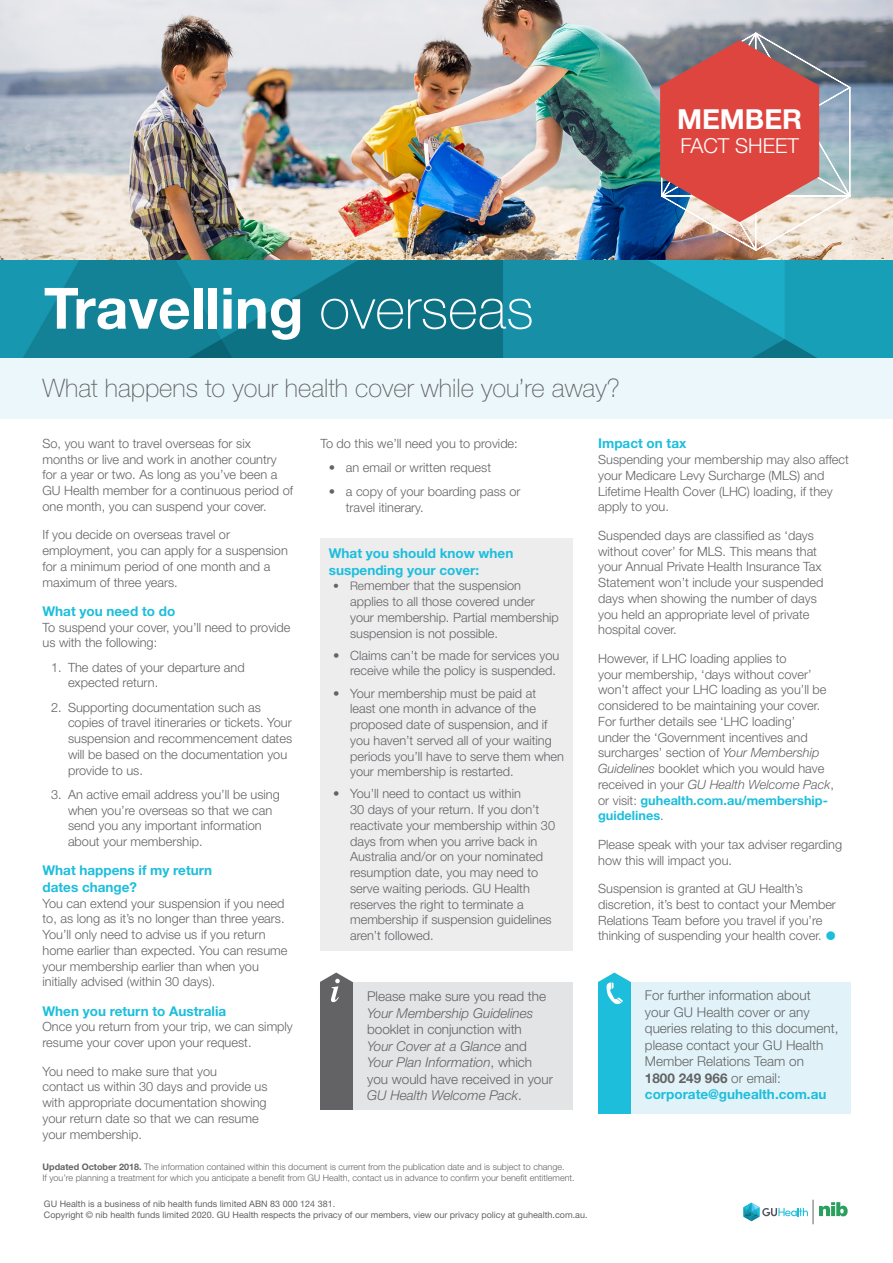
<style>
.page{position:relative;width:893px;height:1263px;background:#fff}
.page>*{position:absolute;margin:0;border:0;box-sizing:border-box;transform-origin:0 0}
.Heading_75_Bold_33_3{font:700 57px "Helvetica Neue LT Std";color:#fff}
.t1{font:700 27.6px "Helvetica Neue LT Std";color:#fff}
.Strapline{font:100 25.5px "Helvetica Neue LT Std";color:#636366}
.t2{font:300 20.7px "Helvetica Neue LT Std";color:#fff}
.box_body_copy{font:300 13.5px/16.5px "Helvetica Neue LT Std";color:#636366}
.subheading_1{font:700 13.5px/16.5px "Helvetica Neue LT Std";color:#1cbedc}
.body{font:300 12.75px/15.8px "Helvetica Neue LT Std";color:#636366}
.t3{font:300 9px/10.5px "Helvetica Neue LT Std";color:#636366}
.t4{font:9px/10.8px "Helvetica Neue LT Std";color:#636366}
.s1{font-weight:100}
.s2{font-size:11.85px}
.s3{font-style:italic}
.s4{font-weight:700}
.s5{font-weight:700;color:#1cbedc}
</style>
<div class="page">
<div style="left:598px;top:982px;width:252px;height:132px;background:#e1f3f8"></div>
<div style="left:598px;top:982px;width:33px;height:132px;background:#1cbedc"></div>
<svg style="left:598px;top:972px;width:33px;height:33px"></svg>
<div style="left:320px;top:982px;width:253px;height:128px;background:#e3e4e6"></div>
<div style="left:320px;top:982px;width:32px;height:127px;background:#636366"></div>
<svg style="left:320px;top:972px;width:32px;height:31px"></svg>
<svg style="left:743px;top:1200px;width:105px;height:24px"></svg>
<img style="left:0;top:0;width:893px;height:261px">
<div style="left:0;top:357px;width:893px;height:62px;background:#ebf7fa"></div>
<img style="left:0;top:261px;width:893px;height:96px">
<div style="left:320px;top:538px;width:253px;height:412px;background:#ededee"></div>
<svg style="left:660px;top:31px;width:192px;height:221px;background:#c27473"></svg>
<p class="Heading_75_Bold_33_3" style="left:44px;top:273px;width:491px">Travelling <span class="s1">overseas</span></p>
<p class="Strapline" style="left:43px;top:373px;width:579px">What happens to your health cover while you’re away?</p>
<p class="t1" style="left:677px;top:102px;width:127px">MEMBER</p>
<p class="t2" style="left:680px;top:133px;width:120px">FACT SHEET</p>
<p class="body" style="left:43px;top:435px;width:252px">So, you want to travel overseas for six months or live and work in another country for a year or two. As long as you’ve been a GU Health member for a continuous period of one month, you can suspend your cover.</p>
<p class="body" style="left:43px;top:527px;width:247px">If you decide on overseas travel or employment, you can apply for a suspension for a minimum period of one month and a maximum of three years.</p>
<p class="subheading_1" style="left:43px;top:602px;width:134px">What you need to do</p>
<p class="body" style="left:43px;top:619px;width:250px">To suspend your cover, you’ll need to provide us with the following:</p>
<p class="body" style="left:68px;top:659px;width:178px;text-indent:-17px">1. The dates of your departure and expected return.</p>
<p class="body" style="left:68px;top:699px;width:226px;text-indent:-17px">2. Supporting documentation such as copies of travel itineraries or tickets. Your suspension and recommencement dates will be based on the documentation you provide to us.</p>
<p class="body" style="left:68px;top:786px;width:213px;text-indent:-17px">3. An active email address you’ll be using when you’re overseas so that we can send you any important information about your membership.</p>
<p class="subheading_1" style="left:43px;top:862px;width:171px">What happens if my return dates change?</p>
<p class="body" style="left:43px;top:895px;width:246px">You can extend your suspension if you need to, as long as it’s no longer than three years.<br>You’ll only need to advise us if you return home earlier than expected. You can resume your membership earlier than when you initially advised (within 30 days).</p>
<p class="subheading_1" style="left:43px;top:1002px;width:185px">When you return to Australia</p>
<p class="body" style="left:43px;top:1019px;width:252px">Once you return from your trip, we can simply resume your cover upon your request.</p>
<p class="body" style="left:43px;top:1063px;width:227px">You need to make sure that you<br>contact us within 30 days and provide us with appropriate documentation showing your return date so that we can resume your membership.</p>
<p class="body" style="left:320px;top:435px;width:199px">To do this we’ll need you to provide:</p>
<p class="body" style="left:329px;top:459px;width:164px">• an email or written request</p>
<p class="body" style="left:346px;top:484px;width:176px;text-indent:-17px">• a copy of your boarding pass or travel itinerary.</p>
<p class="subheading_1" style="left:329px;top:545px;width:186px">What you should know when suspending your cover:</p>
<p class="body" style="left:350px;top:578px;width:210px;text-indent:-17px"><span class="s2">• Re</span>member that the suspension applies to all those covered under your membership. Partial membership suspension is not possible.</p>
<p class="body" style="left:333px;top:647px;width:228px;text-align:right">• Claims can’t be made for services you receive while the policy is suspended.</p>
<p class="body" style="left:350px;top:685px;width:215px;text-indent:-17px">• Your membership must be paid at least one month in advance of the proposed date of suspension, and if you haven’t served all of your waiting periods you’ll have to serve them when your membership is restarted.</p>
<p class="body" style="left:350px;top:786px;width:206px;text-indent:-17px">• You’ll need to contact us within<br>30 days of your return. If you don’t reactivate your membership within 30 days from when you arrive back in<br>Australia and/or on your nominated resumption date, you may need to serve waiting periods. GU Health reserves the right to terminate a membership if suspension guidelines aren’t followed.</p>
<p class="box_body_copy" style="left:367px;top:988px;width:187px">Please make sure you read the<br><span class="s3">Your Membership Guidelines </span>booklet in conjunction with<br><span class="s3">Your Cover at a Glance</span> and<br><span class="s3">Your Plan Information</span>, which you would have received in your<br><span class="s3">GU Health Welcome Pack</span>.</p>
<p class="t3" style="left:43px;top:1162px;width:534px"><span class="s4">Updated October 2018.</span> The information contained within this document is current from the publication date and is subject to change.<br>If you’re planning a treatment for which you anticipate a benefit from GU Health, contact us in advance to confirm your benefit entitlement.</p>
<p class="t4" style="left:44px;top:1198px;width:545px">GU Health is a business of nib health funds limited ABN 83 000 124 381.<br>Copyright © nib health funds limited 2020. GU Health respects the privacy of our members, view our privacy policy at guhealth.com.au.</p>
<p class="subheading_1" style="left:598px;top:435px;width:90px">Impact on tax</p>
<p class="body" style="left:598px;top:451px;width:252px">Suspending your membership may also affect your Medicare Levy Surcharge (MLS) and Lifetime Health Cover (LHC) loading, if they apply to you.</p>
<p class="body" style="left:598px;top:527px;width:227px">Suspended days are classified as ‘days without cover’ for MLS. This means that your Annual Private Health Insurance Tax Statement won’t include your suspended days when showing the number of days you held an appropriate level of private hospital cover.</p>
<p class="body" style="left:598px;top:650px;width:237px">However, if LHC loading applies to<br>your membership, ‘days without cover’ won’t affect your LHC loading as you’ll be considered to be maintaining your cover.<br>For further details see ‘LHC loading’<br>under the ‘Government incentives and surcharges’ section of <span class="s3">Your Membership Guidelines</span> booklet which you would have received in your <span class="s3">GU Health Welcome Pack</span>, or visit: <span class="s5">guhealth.com.au/membership&shy;guidelines</span>.</p>
<p class="body" style="left:598px;top:836px;width:245px">Please speak with your tax adviser regarding how this will impact you.</p>
<p class="body" style="left:598px;top:880px;width:239px">Suspension is granted at GU Health’s discretion, it’s best to contact your Member Relations Team before you travel if you’re thinking of suspending your health cover.</p>
<p class="box_body_copy" style="left:645px;top:987px;width:195px">For further information about your GU Health cover or any queries relating to this document, please contact your GU Health<br>Member Relations Team on<br><span class="s4">1800 249 966</span> or email: <span class="s5">corporate@guhealth.com.au</span></p>
</div>
